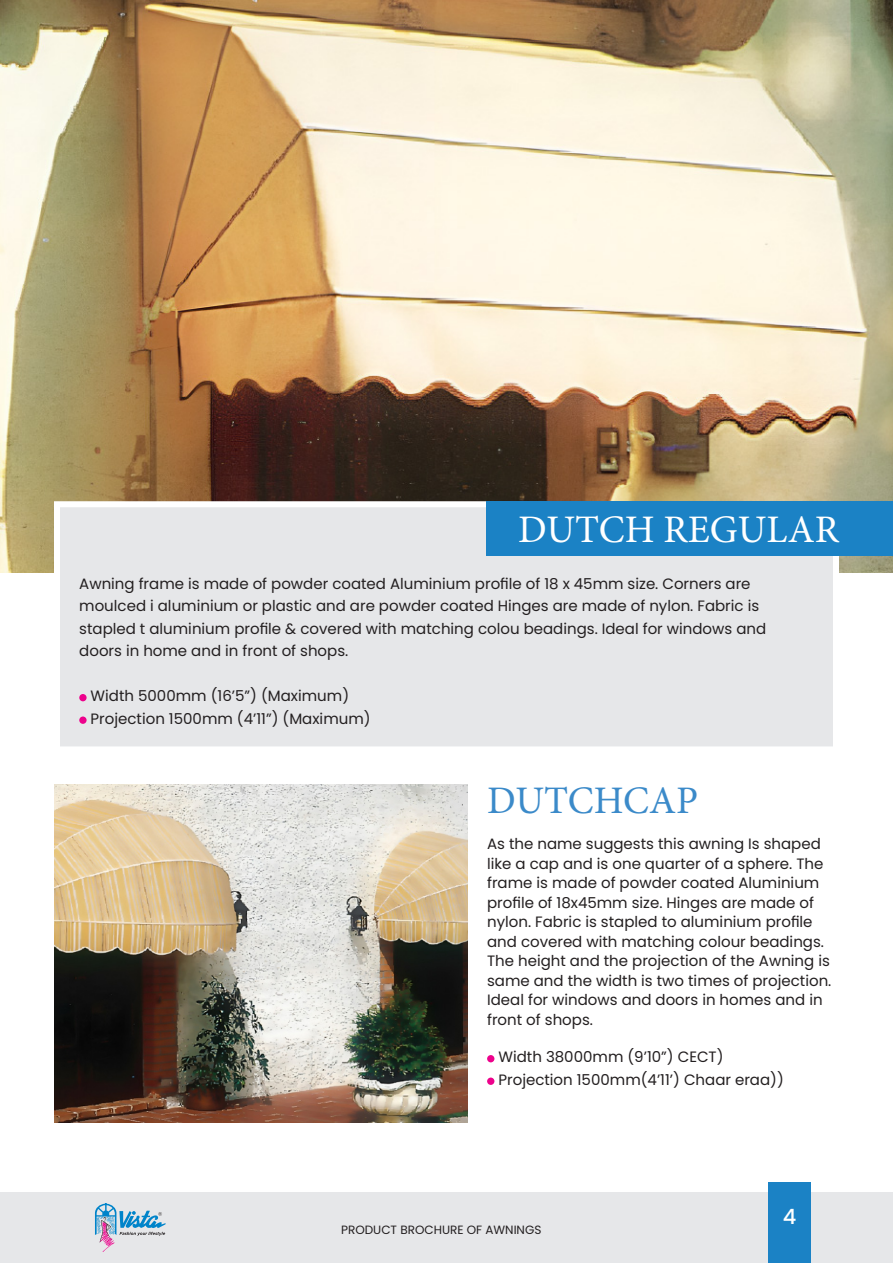
<style>
.page{position:relative;width:893px;height:1263px;background:#fff}
.page>*{position:absolute;margin:0;border:0;box-sizing:border-box;transform-origin:0 0}
.t1{font:39px "Minion Pro";color:#fff}
.t2{font:39px "Minion Pro";color:#3b8ac9}
.t3{font:500 21px "Poppins";color:#fff}
.t4{font:15px/19.5px "Poppins";color:#231f20}
.t5{font:12px "Poppins";color:#231f20}
</style>
<div class="page">
<div style="left:0;top:1193px;width:893px;height:70px;background:#e6e7e9"></div>
<div style="left:768px;top:1182px;width:43px;height:81px;background:#1b82c5"></div>
<img style="left:0;top:0;width:893px;height:572px">
<img style="left:54px;top:785px;width:413px;height:337px">
<div style="left:54px;top:501px;width:785px;height:251px;background:#e6e7e9;border:6px solid #fff"></div>
<div style="left:79px;top:694px;width:8px;height:7px;background:#ed028c;border-radius:50%"></div>
<div style="left:79px;top:716px;width:8px;height:8px;background:#ed028c;border-radius:50%"></div>
<div style="left:486px;top:501px;width:407px;height:54px;background:#1b82c5"></div>
<div style="left:487px;top:1055px;width:7px;height:7px;background:#ed028c;border-radius:50%"></div>
<div style="left:487px;top:1077px;width:7px;height:8px;background:#ed028c;border-radius:50%"></div>
<svg style="left:95px;top:1204px;width:71px;height:48px"></svg>
<p class="t1" style="left:518px;top:504px;width:322px">DUTCH REGULAR</p>
<p class="t4" style="left:79px;top:572px;width:688px;line-height:22.5px">Awning frame is made of powder coated Aluminium profile of 18 x 45mm size. Corners are moulced i aluminium or plastic and are powder coated Hinges are made of nylon. Fabric is stapled t aluminium profile &amp; covered with matching colou beadings. Ideal for windows and doors in home and in front of shops.</p>
<p class="t4" style="left:91px;top:686px;width:260px">Width 5000mm (16’5”) (Maximum)</p>
<p class="t4" style="left:91px;top:709px;width:282px">Projection 1500mm (4’11”) (Maximum)</p>
<p class="t2" style="left:487px;top:775px;width:212px">DUTCHCAP</p>
<p class="t4" style="left:487px;top:834px;width:346px">As the name suggests this awning Is shaped like a cap and is one quarter of a sphere. The frame is made of powder coated Aluminium profile of 18x45mm size. Hinges are made of nylon. Fabric is stapled to aluminium profile and covered with matching colour beadings.<br>The height and the projection of the Awning is same and the width is two times of projection.<br>Ideal for windows and doors in homes and in front of shops.</p>
<p class="t4" style="left:498px;top:1047px;width:227px">Width 38000mm (9’10”) CECT)</p>
<p class="t4" style="left:498px;top:1070px;width:287px">Projection 1500mm(4’11’) Chaar eraa))</p>
<p class="t5" style="left:341px;top:1223px;width:202px">PRODUCT BROCHURE OF AWNINGS</p>
<h2 class="t3" style="left:783px;top:1204px;width:15px">4</h2>
</div>
